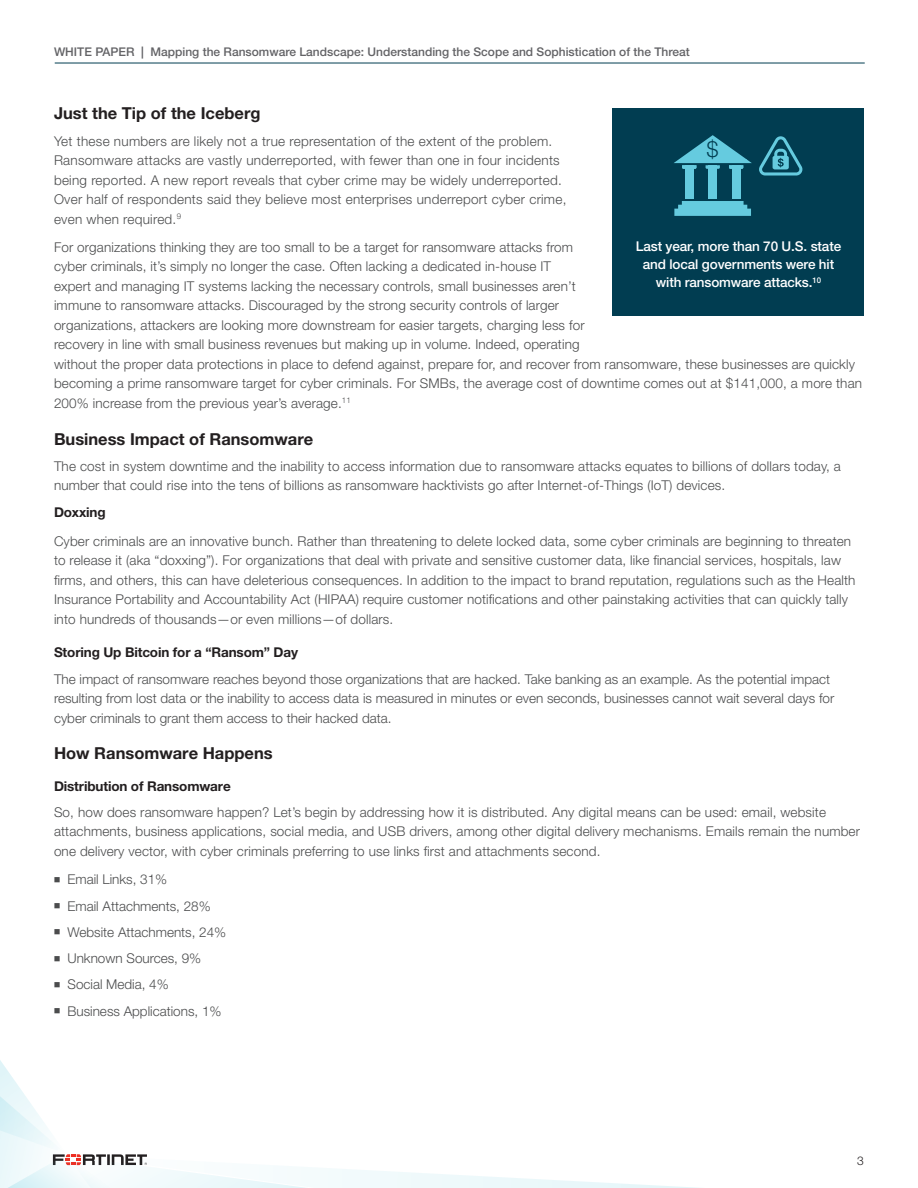
<style>
.page{position:relative;width:918px;height:1188px;background:#fff}
.page>*{position:absolute;margin:0;border:0;box-sizing:border-box;transform-origin:0 0}
.t1{font:300 21.9px "Helvetica Neue LT Pro";color:#013d51}
.t2{font:700 16.5px "Helvetica Neue LT Pro";color:#231f20}
.t3{font:300 13.5px/19.5px "Helvetica Neue LT Pro";letter-spacing:.01em;color:#4b4c4d}
.t4{font:500 13.5px/18px "Helvetica Neue LT Pro";letter-spacing:-.01em;color:#fff;text-align:center}
.t5{font:700 13.5px "Helvetica Neue LT Pro";letter-spacing:-.01em;color:#231f20}
.t6{font:500 12px "Helvetica Neue LT Pro";color:#636366}
.t7{font:300 12px "Helvetica Neue LT Pro";color:#231f20}
.s1{font-weight:700}
</style>
<div class="page">
<hr style="left:55px;top:63px;width:810px;height:1px;background:#013d51">
<svg style="left:0;top:1060px;width:698px;height:128px"></svg>
<div style="left:612px;top:108px;width:252px;height:207px;background:#013d51"></div>
<svg style="left:674px;top:201px;width:77px;height:15px"></svg>
<div style="left:685px;top:165px;width:9px;height:34px;background:#65cbdf"></div>
<div style="left:708px;top:165px;width:9px;height:34px;background:#65cbdf"></div>
<div style="left:732px;top:165px;width:9px;height:34px;background:#65cbdf"></div>
<svg style="left:674px;top:135px;width:129px;height:41px"></svg>
<p class="t6" style="left:54px;top:44px;width:637px">WHITE PAPER <span class="s1">|</span> Mapping the Ransomware Landscape: Understanding the Scope and Sophistication of the Threat</p>
<p class="t2" style="left:54px;top:103px;width:208px">Just the Tip of the Iceberg</p>
<p class="t3" style="left:54px;top:131px;width:514px">Yet these numbers are likely not a true representation of the extent of the problem.<br>Ransomware attacks are vastly underreported, with fewer than one in four incidents being reported. A new report reveals that cyber crime may be widely underreported.<br>Over half of respondents said they believe most enterprises underreport cyber crime, even when required.<sup>9</sup></p>
<p class="t3" style="left:54px;top:237px;width:810px">For organizations thinking they are too small to be a target for ransomware attacks from<br>cyber criminals, it’s simply no longer the case. Often lacking a dedicated in-house IT<br>expert and managing IT systems lacking the necessary controls, small businesses aren’t<br>immune to ransomware attacks. Discouraged by the strong security controls of larger<br>organizations, attackers are looking more downstream for easier targets, charging less for<br>recovery in line with small business revenues but making up in volume. Indeed, operating<br>without the proper data protections in place to defend against, prepare for, and recover from ransomware, these businesses are quickly becoming a prime ransomware target for cyber criminals. For SMBs, the average cost of downtime comes out at $141,000, a more than 200% increase from the previous year’s average.<sup>11</sup></p>
<p class="t2" style="left:54px;top:429px;width:261px">Business Impact of Ransomware</p>
<p class="t3" style="left:54px;top:456px;width:788px">The cost in system downtime and the inability to access information due to ransomware attacks equates to billions of dollars today, a number that could rise into the tens of billions as ransomware hacktivists go after Internet-of-Things (IoT) devices.</p>
<p class="t5" style="left:54px;top:504px;width:53px">Doxxing</p>
<p class="t3" style="left:54px;top:531px;width:803px">Cyber criminals are an innovative bunch. Rather than threatening to delete locked data, some cyber criminals are beginning to threaten to release it (aka “doxxing”). For organizations that deal with private and sensitive customer data, like financial services, hospitals, law firms, and others, this can have deleterious consequences. In addition to the impact to brand reputation, regulations such as the Health Insurance Portability and Accountability Act (HIPAA) require customer notifications and other painstaking activities that can quickly tally into hundreds of thousands—or even millions—of dollars.</p>
<p class="t5" style="left:54px;top:644px;width:246px">Storing Up Bitcoin for a “Ransom” Day</p>
<p class="t3" style="left:54px;top:669px;width:782px">The impact of ransomware reaches beyond those organizations that are hacked. Take banking as an example. As the potential impact resulting from lost data or the inability to access data is measured in minutes or even seconds, businesses cannot wait several days for cyber criminals to grant them access to their hacked data.</p>
<p class="t2" style="left:54px;top:743px;width:220px">How Ransomware Happens</p>
<p class="t5" style="left:54px;top:778px;width:178px">Distribution of Ransomware</p>
<p class="t3" style="left:54px;top:802px;width:808px">So, how does ransomware happen? Let’s begin by addressing how it is distributed. Any digital means can be used: email, website attachments, business applications, social media, and USB drivers, among other digital delivery mechanisms. Emails remain the number one delivery vector, with cyber criminals preferring to use links first and attachments second.</p>
<p class="t3" style="left:54px;top:870px;width:115px">■ Email Links, 31%</p>
<p class="t3" style="left:54px;top:896px;width:158px">■ Email Attachments, 28%</p>
<p class="t3" style="left:54px;top:922px;width:174px">■ Website Attachments, 24%</p>
<p class="t3" style="left:54px;top:948px;width:149px">■ Unknown Sources, 9%</p>
<p class="t3" style="left:54px;top:975px;width:116px">■ Social Media, 4%</p>
<p class="t3" style="left:54px;top:1001px;width:169px">■ Business Applications, 1%</p>
<h1 class="t1" style="left:707px;top:136px;width:14px">$</h1>
<p class="t4" style="left:636px;top:237px;width:207px">Last year, more than 70 U.S. state and local governments were hit with ransomware attacks.<sup>10</sup></p>
<p class="t7" style="left:857px;top:1154px;width:8px">3</p>
</div>
